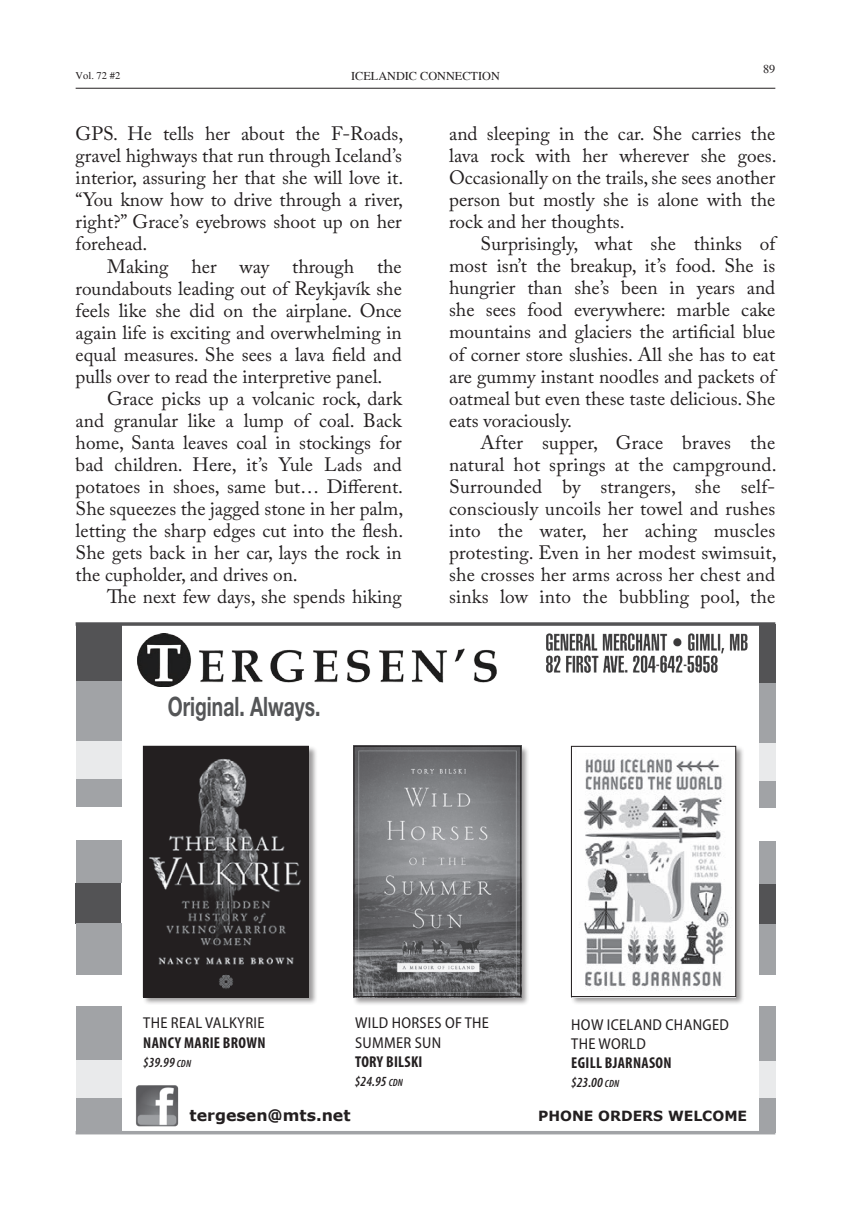
<style>
.page{position:relative;width:851px;height:1229px;background:#fff}
.page>*{position:absolute;margin:0;border:0;box-sizing:border-box;transform-origin:0 0}
.t1{font:700 26.6px "Helvetica Neue";color:#545557;scale:.72 1}
.Basic_Body_Paragraph{font:19.25px/22.1px "Adobe Caslon Pro";color:#231f20;text-align:justify}
.t2{font:semi-condensed 15.75px/19.2px "Myriad Pro";letter-spacing:.02em;color:#231f20}
.t3{font:700 condensed 15.75px "Myriad Pro";letter-spacing:.02em;color:#231f20}
.t4{font:700 15.75px "Verdana";color:#231f20}
.t5{font:italic 600 condensed 14px "Myriad Pro";color:#231f20}
.t6{font:700 14px "Verdana";color:#231f20}
.t7{font:12.25px "Thule Roman";color:#231f20}
.t8{font:10.5px "Thule Roman";color:#231f20}
.s1{font-size:10.5px}
</style>
<div class="page">
<hr style="left:76px;top:88px;width:699px;height:1px;background:#231f20">
<div style="left:76px;top:1130px;width:699px;height:4px;border:2px solid #a1a3a6"></div>
<div style="left:76px;top:1059px;width:45px;height:39px;background:#e9eaeb"></div>
<div style="left:76px;top:1000px;width:45px;height:59px;background:#a1a3a6"></div>
<div style="left:76px;top:1098px;width:45px;height:34px;background:#a1a3a6"></div>
<div style="left:76px;top:740px;width:45px;height:39px;background:#e9eaeb"></div>
<div style="left:76px;top:883px;width:45px;height:40px;background:#535355"></div>
<div style="left:76px;top:624px;width:45px;height:57px;background:#535355"></div>
<div style="left:76px;top:681px;width:45px;height:60px;background:#a1a3a6"></div>
<div style="left:76px;top:779px;width:45px;height:28px;background:#a1a3a6"></div>
<div style="left:76px;top:840px;width:45px;height:43px;background:#a1a3a6"></div>
<div style="left:76px;top:923px;width:45px;height:52px;background:#a1a3a6"></div>
<div style="left:76px;top:975px;width:45px;height:30px;background:#fff"></div>
<img style="left:137px;top:633px;width:360px;height:54px">
<img style="left:546px;top:633px;width:201px;height:39px">
<img style="left:136px;top:1085px;width:43px;height:42px">
<div style="left:759px;top:1059px;width:16px;height:39px;background:#e9eaeb"></div>
<div style="left:759px;top:1000px;width:16px;height:60px;background:#a1a3a6"></div>
<div style="left:759px;top:1098px;width:16px;height:34px;background:#a1a3a6"></div>
<div style="left:759px;top:741px;width:16px;height:39px;background:#e9eaeb"></div>
<div style="left:759px;top:884px;width:16px;height:40px;background:#535355"></div>
<div style="left:759px;top:624px;width:16px;height:59px;background:#535355"></div>
<div style="left:759px;top:683px;width:16px;height:59px;background:#a1a3a6"></div>
<div style="left:759px;top:780px;width:16px;height:28px;background:#a1a3a6"></div>
<div style="left:759px;top:841px;width:16px;height:43px;background:#a1a3a6"></div>
<div style="left:759px;top:923px;width:16px;height:52px;background:#a1a3a6"></div>
<div style="left:759px;top:975px;width:16px;height:30px;background:#fff"></div>
<div style="left:76px;top:622px;width:699px;height:4px;border:2px solid #535355"></div>
<div style="left:142px;top:745px;width:175px;height:260px;background:#231f20;opacity:.45"></div>
<img style="left:145px;top:748px;width:162px;height:247px">
<div style="left:143px;top:746px;width:166px;height:251px;border:1px solid #231f20"></div>
<div style="left:570px;top:745px;width:175px;height:260px;background:#231f20;opacity:.45"></div>
<img style="left:573px;top:748px;width:161px;height:247px">
<div style="left:571px;top:746px;width:165px;height:251px;border:1px solid #231f20"></div>
<div style="left:353px;top:745px;width:177px;height:260px;background:#231f20;opacity:.45"></div>
<img style="left:355px;top:748px;width:164px;height:247px">
<div style="left:353px;top:746px;width:168px;height:251px;border:1px solid #231f20"></div>
<p class="t8" style="left:76px;top:69px;width:46px">Vol. 72 #2</p>
<p class="t7" style="left:351px;top:69px;width:150px">ICELANDIC CONNECTION</p>
<p class="t7" style="left:763px;top:62px;width:14px">89</p>
<p class="Basic_Body_Paragraph" style="left:76px;top:122px;width:329px">GPS. He tells her about the F-Roads, gravel highways that run through Iceland’s interior, assuring her that she will love it. “You know how to drive through a river, right?” Grace’s eyebrows shoot up on her forehead.</p>
<p class="Basic_Body_Paragraph" style="left:76px;top:255px;width:328px;text-indent:31px">Making her way through the roundabouts leading out of Reykjavík she feels like she did on the airplane. Once again life is exciting and overwhelming in equal measures. She sees a lava field and pulls over to read the interpretive panel.</p>
<p class="Basic_Body_Paragraph" style="left:76px;top:387px;width:329px;text-indent:31px">Grace picks up a volcanic rock, dark and granular like a lump of coal. Back home, Santa leaves coal in stockings for bad children. Here, it’s Yule Lads and potatoes in shoes, same but… Different.<br>She squeezes the jagged stone in her palm, letting the sharp edges cut into the flesh.<br>She gets back in her car, lays the rock in the cupholder, and drives on.</p>
<p class="Basic_Body_Paragraph" style="left:107px;top:585px;width:296px">The next few days, she spends hiking</p>
<p class="t1" style="left:168px;top:685px;width:214px">Original. Always.</p>
<p class="Basic_Body_Paragraph" style="left:449px;top:122px;width:329px">and sleeping in the car. She carries the lava rock with her wherever she goes.<br>Occasionally on the trails, she sees another person but mostly she is alone with the rock and her thoughts.</p>
<p class="Basic_Body_Paragraph" style="left:449px;top:232px;width:328px;text-indent:31px">Surprisingly, what she thinks of most isn’t the breakup, it’s food. She is hungrier than she’s been in years and she sees food everywhere: marble cake mountains and glaciers the artificial blue of corner store slushies. All she has to eat are gummy instant noodles and packets of oatmeal but even these taste delicious. She</p>
<p class="Basic_Body_Paragraph" style="left:449px;top:409px;width:124px">eats voraciously.</p>
<p class="Basic_Body_Paragraph" style="left:449px;top:431px;width:329px;text-indent:31px">After supper, Grace braves the natural hot springs at the campground.<br>Surrounded by strangers, she self&shy;consciously uncoils her towel and rushes into the water, her aching muscles protesting. Even in her modest swimsuit, she crosses her arms across her chest and sinks low into the bubbling pool, the</p>
<p class="t2" style="left:143px;top:1013px;width:123px">THE REAL VALKYRIE</p>
<p class="t3" style="left:143px;top:1032px;width:124px">NANCY MARIE BROWN</p>
<p class="t5" style="left:143px;top:1053px;width:49px">$39.99 <span class="s1">CDN</span></p>
<p class="t2" style="left:355px;top:1013px;width:135px">WILD HORSES OF THE<br>SUMMER SUN</p>
<p class="t3" style="left:355px;top:1051px;width:69px">TORY BILSKI</p>
<p class="t5" style="left:355px;top:1073px;width:49px">$24.95 <span class="s1">CDN</span></p>
<p class="t2" style="left:571px;top:1014px;width:159px">HOW ICELAND CHANGED<br>THE WORLD</p>
<p class="t3" style="left:571px;top:1053px;width:102px">EGILL BJARNASON</p>
<p class="t5" style="left:571px;top:1074px;width:49px">$23.00 <span class="s1">CDN</span></p>
<p class="t4" style="left:190px;top:1105px;width:162px">tergesen@mts.net</p>
<p class="t6" style="left:538px;top:1107px;width:210px">PHONE ORDERS WELCOME</p>
</div>
